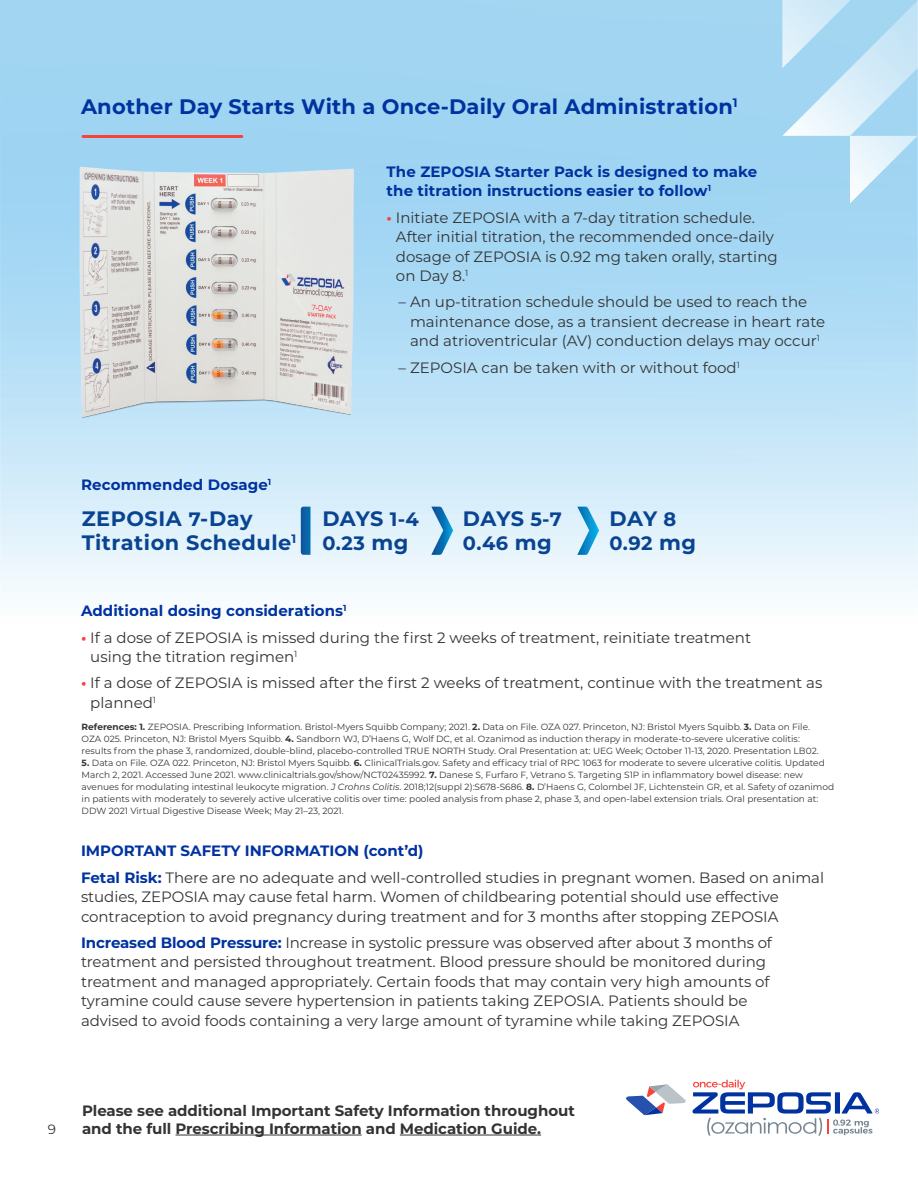
<style>
.page{position:relative;width:918px;height:1188px;background:#fff}
.page>*{position:absolute;margin:0;border:0;box-sizing:border-box;transform-origin:0 0}
.t1{font:700 21px "Montserrat";letter-spacing:.01em;color:#0032a0}
.t2{font:700 20.85px/24.3px "Montserrat";letter-spacing:.025em;color:#094491}
.t3{font:700 19.35px "Montserrat";color:#094491}
.t4{font:15px/19.5px "Montserrat";letter-spacing:-.005em;color:#333}
.t5{font:700 15px/19.5px "Montserrat";letter-spacing:.005em;color:#0032a0}
.t6{font:700 15px "Montserrat";letter-spacing:-.005em;color:#333}
.t7{font:13.5px "Montserrat";color:#333}
.t8{font:9px/12px "Montserrat";color:#333}
.s1{font-weight:700;color:#f9423a}
.s2{font-size:19.35px}
.s3{font-size:20.85px}
.s4{font-weight:700}
.s5{font-style:italic}
.s6{font-weight:700;color:#0032a0}
</style>
<div class="page">
<img style="left:0;top:0;width:918px;height:593px">
<svg style="left:782px;top:0;width:136px;height:203px;background:#b9dff4"></svg>
<hr style="left:176px;top:1135px;width:186px;height:1px;background:#333">
<hr style="left:400px;top:1135px;width:141px;height:1px;background:#333">
<svg style="left:626px;top:1084px;width:60px;height:31px"></svg>
<svg style="left:693px;top:1080px;width:186px;height:56px"></svg>
<hr style="left:83px;top:135px;width:159px;height:3px;background:#f9423a">
<svg style="left:431px;top:507px;width:22px;height:48px"></svg>
<svg style="left:577px;top:507px;width:22px;height:48px"></svg>
<svg style="left:301px;top:507px;width:10px;height:48px"></svg>
<img style="left:60px;top:160px;width:311px;height:321px">
<p class="t1" style="left:81px;top:91px;width:658px">Another Day Starts With a Once-Daily Oral Administration<sup>1</sup></p>
<p class="t5" style="left:387px;top:161px;width:372px">The ZEPOSIA Starter Pack is designed to make the titration instructions easier to follow<sup>1</sup></p>
<p class="t4" style="left:396px;top:207px;width:383px;text-indent:-9px"><span class="s1">•</span> Initiate ZEPOSIA with a 7-day titration schedule.<br>After initial titration, the recommended once-daily dosage of ZEPOSIA is 0.92 mg taken orally, starting on Day 8.<sup>1</sup></p>
<p class="t4" style="left:410px;top:292px;width:417px;text-indent:-11px">– An up-titration schedule should be used to reach the maintenance dose, as a transient decrease in heart rate and atrioventricular (AV) conduction delays may occur<sup>1</sup></p>
<p class="t4" style="left:399px;top:357px;width:343px">– ZEPOSIA can be taken with or without food<sup>1</sup></p>
<p class="t5" style="left:81px;top:474px;width:192px">Recommended Dosage<sup>1</sup></p>
<p class="t2" style="left:82px;top:506px;width:216px">ZEPOSIA <span class="s2">7</span>-Day<br>Titration Schedule<sup>1</sup></p>
<p class="t2" style="left:322px;top:506px;width:98px">DAYS <span class="s2">1-4</span></p>
<p class="t3" style="left:322px;top:529px;width:88px">0.23 <span class="s3">mg</span></p>
<p class="t2" style="left:463px;top:506px;width:101px">DAYS <span class="s2">5-7</span></p>
<p class="t3" style="left:463px;top:529px;width:90px">0.46 <span class="s3">mg</span></p>
<p class="t2" style="left:610px;top:506px;width:68px">DAY <span class="s2">8</span></p>
<p class="t3" style="left:610px;top:529px;width:88px">0.92 <span class="s3">mg</span></p>
<p class="t5" style="left:81px;top:601px;width:267px">Additional dosing considerations<sup>1</sup></p>
<p class="t4" style="left:90px;top:627px;width:662px;text-indent:-9px"><span class="s1">•</span> If a dose of ZEPOSIA is missed during the first 2 weeks of treatment, reinitiate treatment using the titration regimen<sup>1</sup></p>
<p class="t4" style="left:90px;top:673px;width:734px;text-indent:-9px"><span class="s1">•</span> If a dose of ZEPOSIA is missed after the first 2 weeks of treatment, continue with the treatment as planned<sup>1</sup></p>
<p class="t8" style="left:82px;top:720px;width:739px"><span class="s4">References: 1.</span> ZEPOSIA. Prescribing Information. Bristol-Myers Squibb Company; 2021. <span class="s4">2.</span> Data on File. OZA 027. Princeton, NJ: Bristol Myers Squibb. <span class="s4">3.</span> Data on File.<br>OZA 025. Princeton, NJ: Bristol Myers Squibb. <span class="s4">4.</span> Sandborn WJ, D’Haens G, Wolf DC, et al. Ozanimod as induction therapy in moderate-to-severe ulcerative colitis: results from the phase 3, randomized, double-blind, placebo-controlled TRUE NORTH Study. Oral Presentation at: UEG Week; October 11-13, 2020. Presentation LB02.</p>
<p class="t8" style="left:82px;top:756px;width:754px"><span class="s4">5.</span> Data on File. OZA 022. Princeton, NJ: Bristol Myers Squibb. <span class="s4">6.</span> ClinicalTrials.gov. Safety and efficacy trial of RPC 1063 for moderate to severe ulcerative colitis. Updated March 2, 2021. Accessed June 2021. www.clinicaltrials.gov/show/NCT02435992. <span class="s4">7.</span> Danese S, Furfaro F, Vetrano S. Targeting S1P in inflammatory bowel disease: new avenues for modulating intestinal leukocyte migration. <span class="s5">J Crohns Colitis</span>. 2018;12(suppl 2):S678-S686. <span class="s4">8.</span> D’Haens G, Colombel JF, Lichtenstein GR, et al. Safety of ozanimod in patients with moderately to severely active ulcerative colitis over time: pooled analysis from phase 2, phase 3, and open-label extension trials. Oral presentation at:<br>DDW 2021 Virtual Digestive Disease Week; May 21–23, 2021.</p>
<p class="t5" style="left:81px;top:841px;width:344px">IMPORTANT SAFETY INFORMATION (cont’d)</p>
<p class="t4" style="left:81px;top:867px;width:745px"><span class="s6">Fetal Risk:</span> There are no adequate and well-controlled studies in pregnant women. Based on animal studies, ZEPOSIA may cause fetal harm. Women of childbearing potential should use effective contraception to avoid pregnancy during treatment and for 3 months after stopping ZEPOSIA</p>
<p class="t4" style="left:81px;top:932px;width:693px"><span class="s6">Increased Blood Pressure:</span> Increase in systolic pressure was observed after about 3 months of treatment and persisted throughout treatment. Blood pressure should be monitored during treatment and managed appropriately. Certain foods that may contain very high amounts of tyramine could cause severe hypertension in patients taking ZEPOSIA. Patients should be advised to avoid foods containing a very large amount of tyramine while taking ZEPOSIA</p>
<p class="t6" style="left:82px;top:1099px;width:494px">Please see additional Important Safety Information throughout</p>
<p class="t7" style="left:48px;top:1120px;width:10px">9</p>
<p class="t6" style="left:82px;top:1117px;width:461px">and the full Prescribing Information and Medication Guide.</p>
</div>
